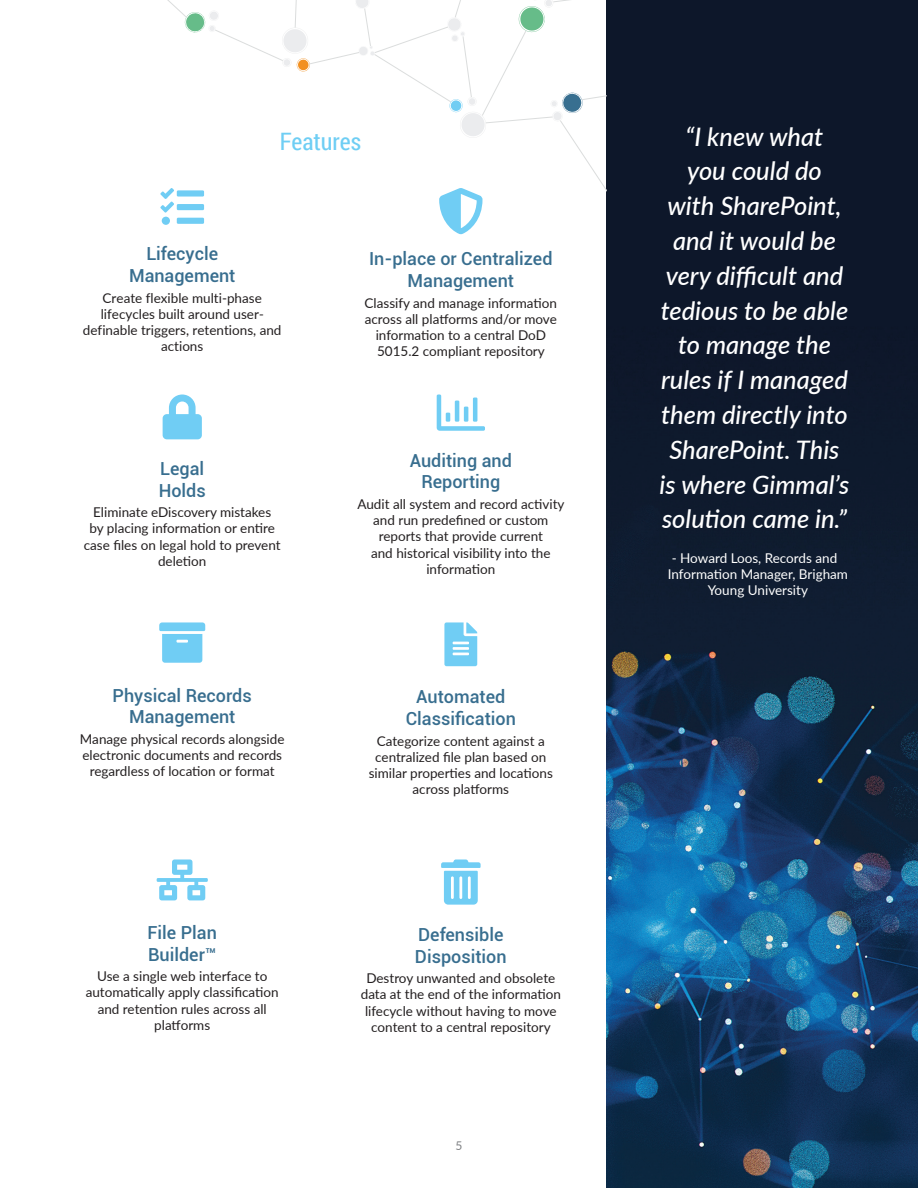
<style>
.page{position:relative;width:918px;height:1188px;background:#fff}
.page>*{position:absolute;margin:0;border:0;box-sizing:border-box;transform-origin:0 0}
.t1{font:italic 500 25.5px/34.8px "Lato";color:#fff;text-align:center}
.Heading_1{font:24px "Roboto Condensed";color:#6fcef4}
.Heading_3{font:500 18px/21.6px "Roboto";color:#386e8f;text-align:center}
.t2{font:13.5px/16.2px "Lato";color:#231f20;text-align:center}
.t3{font:13.5px/16.2px "Lato";color:#fff;text-align:center}
.t4{font:12px "Lato";color:#808285}
</style>
<div class="page">
<img style="left:606px;top:0;width:312px;height:1188px">
<svg style="left:160px;top:191px;width:44px;height:34px"></svg>
<svg style="left:159px;top:622px;width:46px;height:41px"></svg>
<svg style="left:439px;top:192px;width:44px;height:42px"></svg>
<svg style="left:444px;top:622px;width:33px;height:44px"></svg>
<svg style="left:163px;top:395px;width:39px;height:44px"></svg>
<svg style="left:157px;top:859px;width:51px;height:41px"></svg>
<svg style="left:437px;top:394px;width:48px;height:37px"></svg>
<svg style="left:441px;top:859px;width:40px;height:46px"></svg>
<svg style="left:163px;top:0;width:443px;height:192px"></svg>
<p class="Heading_1" style="left:280px;top:124px;width:83px">Features</p>
<p class="Heading_3" style="left:129px;top:242px;width:108px">Lifecycle<br>Management</p>
<p class="t2" style="left:83px;top:289px;width:200px">Create flexible multi-phase lifecycles built around user&shy;definable triggers, retentions, and actions</p>
<p class="Heading_3" style="left:159px;top:457px;width:49px;text-align:left">Legal<br>Holds</p>
<p class="t2" style="left:84px;top:504px;width:198px">Eliminate eDiscovery mistakes<br>by placing information or entire case files on legal hold to prevent deletion</p>
<p class="Heading_3" style="left:113px;top:684px;width:141px">Physical Records<br>Management</p>
<p class="t2" style="left:80px;top:730px;width:206px">Manage physical records alongside electronic documents and records regardless of location or format</p>
<p class="Heading_3" style="left:148px;top:921px;width:71px;text-align:left">File Plan<br>Builder™</p>
<p class="t2" style="left:86px;top:968px;width:195px">Use a single web interface to automatically apply classification and retention rules across all platforms</p>
<p class="Heading_3" style="left:369px;top:247px;width:185px">In-place or Centralized<br>Management</p>
<p class="t2" style="left:365px;top:294px;width:194px">Classify and manage information across all platforms and/or move information to a central DoD<br>5015.2 compliant repository</p>
<p class="Heading_3" style="left:410px;top:449px;width:104px">Auditing and<br>Reporting</p>
<p class="t2" style="left:357px;top:495px;width:209px">Audit all system and record activity and run predefined or custom reports that provide current<br>and historical visibility into the information</p>
<p class="Heading_3" style="left:406px;top:685px;width:112px">Automated<br>Classification</p>
<p class="t2" style="left:369px;top:732px;width:186px">Categorize content against a centralized file plan based on similar properties and locations across platforms</p>
<p class="Heading_3" style="left:415px;top:923px;width:93px;text-align:left">Defensible<br>Disposition</p>
<p class="t2" style="left:361px;top:970px;width:202px">Destroy unwanted and obsolete data at the end of the information lifecycle without having to move content to a central repository</p>
<p class="t4" style="left:456px;top:1137px;width:8px">5</p>
<p class="t1" style="left:660px;top:118px;width:191px">“I knew what<br>you could do<br>with SharePoint, and it would be very difficult and tedious to be able to manage the rules if I managed them directly into<br>SharePoint. This is where Gimmal’s solution came in.”</p>
<p class="t3" style="left:668px;top:549px;width:182px">- Howard Loos, Records and<br>Information Manager, Brigham<br>Young University</p>
</div>
